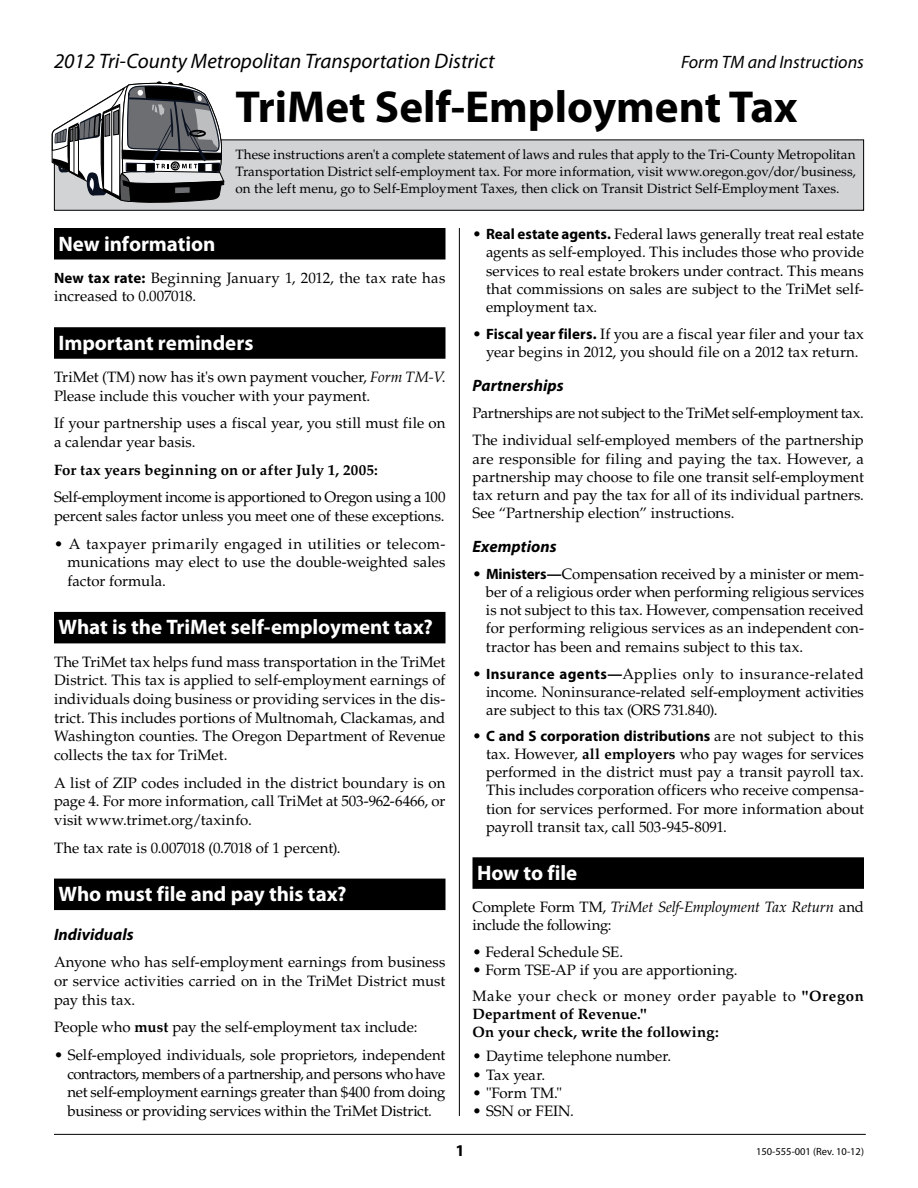
<style>
.page{position:relative;width:918px;height:1188px;background:#fff}
.page>*{position:absolute;margin:0;border:0;box-sizing:border-box;transform-origin:0 0}
.t1{font:700 45px "Myriad Pro";color:#000}
.t2{font:700 21px "Myriad Pro";letter-spacing:-.005em;color:#fff}
.t3{font:italic 21px "Myriad Pro";color:#000}
.t4{font:italic 18px "Myriad Pro";color:#000}
.t5{font:italic 700 16.5px "Myriad Pro";letter-spacing:.005em;color:#000}
.t6{font:700 16.5px "Myriad Pro";color:#000}
.t7{font:15px/18.1px "Palatino LT Std";color:#000;text-align:justify}
.t8{font:700 15px/18.1px "Palatino LT Std";letter-spacing:.005em;color:#000}
.t9{font:15px/25.7px "Palatino LT Std";letter-spacing:.025em;color:#000}
.t10{font:15px/18.1px "Palatino LT Std";letter-spacing:-.025em;color:#000}
.t11{font:700 15px "Myriad Pro";color:#000}
.t12{font:13.5px/17.2px "Palatino LT Std";letter-spacing:.005em;color:#000;text-align:justify}
.t13{font:10.5px "Myriad Pro";color:#000}
.s1{font-family:"Myriad Pro";font-weight:700}
.s2{font-style:italic}
.s3{font-weight:700}
.s4{font-family:"Palatino LT Std";font-weight:400}
</style>
<div class="page">
<hr style="left:54px;top:1134px;width:812px;height:1px;background:#000">
<div style="left:54px;top:140px;width:810px;height:70px;background:#d1d3d4"></div>
<div style="left:54px;top:140px;width:810px;height:71px;border:1px solid #000"></div>
<div style="left:54px;top:228px;width:392px;height:32px;background:#000"></div>
<div style="left:54px;top:327px;width:392px;height:32px;background:#000"></div>
<div style="left:54px;top:612px;width:392px;height:31px;background:#000"></div>
<div style="left:54px;top:879px;width:392px;height:31px;background:#000"></div>
<div style="left:472px;top:857px;width:392px;height:32px;background:#000"></div>
<hr style="left:459px;top:228px;width:1px;height:888px;background:#000">
<svg style="left:51px;top:81px;width:173px;height:123px"></svg>
<h2 class="t3" style="left:54px;top:48px;width:442px">2012 Tri-County Metropolitan Transportation District</h2>
<p class="t4" style="left:681px;top:51px;width:184px">Form TM and Instructions</p>
<h1 class="t1" style="left:236px;top:77px;width:564px">TriMet Self-Employment Tax</h1>
<p class="t12" style="left:236px;top:146px;width:622px">These instructions aren't a complete statement of laws and rules that apply to the Tri-County Metropolitan Transportation District self-employment tax. For more information, visit www.oregon.gov/dor/business, on the left menu, go to Self-Employment Taxes, then click on Transit District Self-Employment Taxes.</p>
<h2 class="t2" style="left:58px;top:230px;width:158px">New information</h2>
<p class="t7" style="left:54px;top:268px;width:393px;line-height:18.8px"><span class="s1">New tax rate:</span> Beginning January 1, 2012, the tax rate has increased to 0.007018.</p>
<h2 class="t2" style="left:58px;top:329px;width:196px">Important reminders</h2>
<p class="t7" style="left:54px;top:368px;width:393px;line-height:18.8px">TriMet (TM) now has it's own payment voucher, <span class="s2">Form TM-V</span>.<br>Please include this voucher with your payment.</p>
<p class="t7" style="left:54px;top:414px;width:393px;line-height:18.8px">If your partnership uses a fiscal year, you still must file on a calendar year basis.</p>
<p class="t8" style="left:54px;top:461px;width:326px">For tax years beginning on or after July 1, 2005:</p>
<p class="t7" style="left:54px;top:488px;width:393px;line-height:18.8px">Self-employment income is apportioned to Oregon using a 100 percent sales factor unless you meet one of these exceptions.</p>
<p class="t7" style="left:67px;top:535px;width:380px;line-height:18.6px;text-indent:-13px">• A taxpayer primarily engaged in utilities or telecom&shy;munications may elect to use the double-weighted sales factor formula.</p>
<h2 class="t2" style="left:58px;top:614px;width:376px">What is the TriMet self-employment tax?</h2>
<p class="t7" style="left:54px;top:652px;width:393px;line-height:18.6px">The TriMet tax helps fund mass transportation in the TriMet District. This tax is applied to self-employment earnings of individuals doing business or providing services in the dis&shy;trict. This includes portions of Multnomah, Clackamas, and Washington counties. The Oregon Department of Revenue collects the tax for TriMet.</p>
<p class="t7" style="left:54px;top:774px;width:393px;line-height:18.6px">A list of ZIP codes included in the district boundary is on page 4. For more information, call TriMet at 503-962-6466, or visit www.trimet.org/taxinfo.</p>
<p class="t7" style="left:54px;top:839px;width:288px">The tax rate is 0.007018 (0.7018 of 1 percent).</p>
<h2 class="t2" style="left:58px;top:880px;width:290px">Who must file and pay this tax?</h2>
<p class="t5" style="left:54px;top:923px;width:81px">Individuals</p>
<p class="t7" style="left:54px;top:953px;width:393px;line-height:18.8px">Anyone who has self-employment earnings from business or service activities carried on in the TriMet District must pay this tax.</p>
<p class="t7" style="left:54px;top:1018px;width:365px">People who <span class="s3">must</span> pay the self-employment tax include:</p>
<p class="t7" style="left:68px;top:1046px;width:379px;line-height:18.6px;text-indent:-14px">• Self-employed individuals, sole proprietors, independent contractors, members of a partnership, and persons who have net self-employment earnings greater than $400 from doing business or providing services within the TriMet District.</p>
<p class="t7" style="left:486px;top:225px;width:379px;text-indent:-14px">• <span class="s1">Real estate agents.</span> Federal laws generally treat real estate agents as self-employed. This includes those who provide services to real estate brokers under contract. This means that commissions on sales are subject to the TriMet self&shy;employment tax.</p>
<p class="t7" style="left:472px;top:325px;width:393px;text-align:center">• <span class="s1">Fiscal year filers.</span> If you are a fiscal year filer and your tax year begins in 2012, you should file on a 2012 tax return.</p>
<p class="t5" style="left:472px;top:375px;width:93px">Partnerships</p>
<p class="t7" style="left:472px;top:400px;width:393px;line-height:27.2px">Partnerships are not subject to the TriMet self-employment tax.<br>The individual self-employed members of the partnership</p>
<p class="t7" style="left:472px;top:450px;width:393px">are responsible for filing and paying the tax. However, a partnership may choose to file one transit self-employment tax return and pay the tax for all of its individual partners.<br>See “Partnership election” instructions.</p>
<p class="t5" style="left:472px;top:535px;width:86px">Exemptions</p>
<p class="t7" style="left:486px;top:565px;width:380px;text-indent:-13px">• <span class="s1">Ministers—</span>Compensation received by a minister or mem&shy;ber of a religious order when performing religious services is not subject to this tax. However, compensation received for performing religious services as an independent con&shy;tractor has been and remains subject to this tax.</p>
<p class="t7" style="left:486px;top:665px;width:379px;text-indent:-14px">• <span class="s1">Insurance agents—</span>Applies only to insurance-related income. Noninsurance-related self-employment activities are subject to this tax (ORS 731.840).</p>
<p class="t11" style="left:472px;top:726px;width:393px"><span class="s4">•</span> C and S corporation distributions <span class="s4">are not subject to this</span></p>
<p class="t7" style="left:486px;top:745px;width:379px">tax. However, <span class="s3">all employers</span> who pay wages for services performed in the district must pay a transit payroll tax.<br>This includes corporation officers who receive compensa&shy;tion for services performed. For more information about payroll transit tax, call 503-945-8091.</p>
<h2 class="t2" style="left:477px;top:859px;width:102px">How to file</h2>
<p class="t10" style="left:472px;top:898px;width:393px">Complete Form TM, <span class="s2">TriMet Self-Employment Tax Return</span> and include the following:</p>
<p class="t7" style="left:472px;top:943px;width:152px">• Federal Schedule SE.</p>
<p class="t9" style="left:472px;top:957px;width:393px">• Form TSE-AP if you are apportioning.<br>Make your check or money order payable to <span class="s3">"Oregon</span></p>
<p class="t8" style="left:472px;top:1005px;width:248px">Department of Revenue."<br>On your check, write the following:</p>
<p class="t7" style="left:472px;top:1047px;width:200px">• Daytime telephone number.</p>
<p class="t7" style="left:472px;top:1066px;width:74px">• Tax year.</p>
<p class="t7" style="left:472px;top:1084px;width:91px">• "Form TM."</p>
<p class="t7" style="left:472px;top:1102px;width:103px">• SSN or FEIN.</p>
<p class="t6" style="left:455px;top:1139px;width:11px">1</p>
<p class="t13" style="left:756px;top:1145px;width:109px">150-555-001 (Rev. 10-12)</p>
</div>
